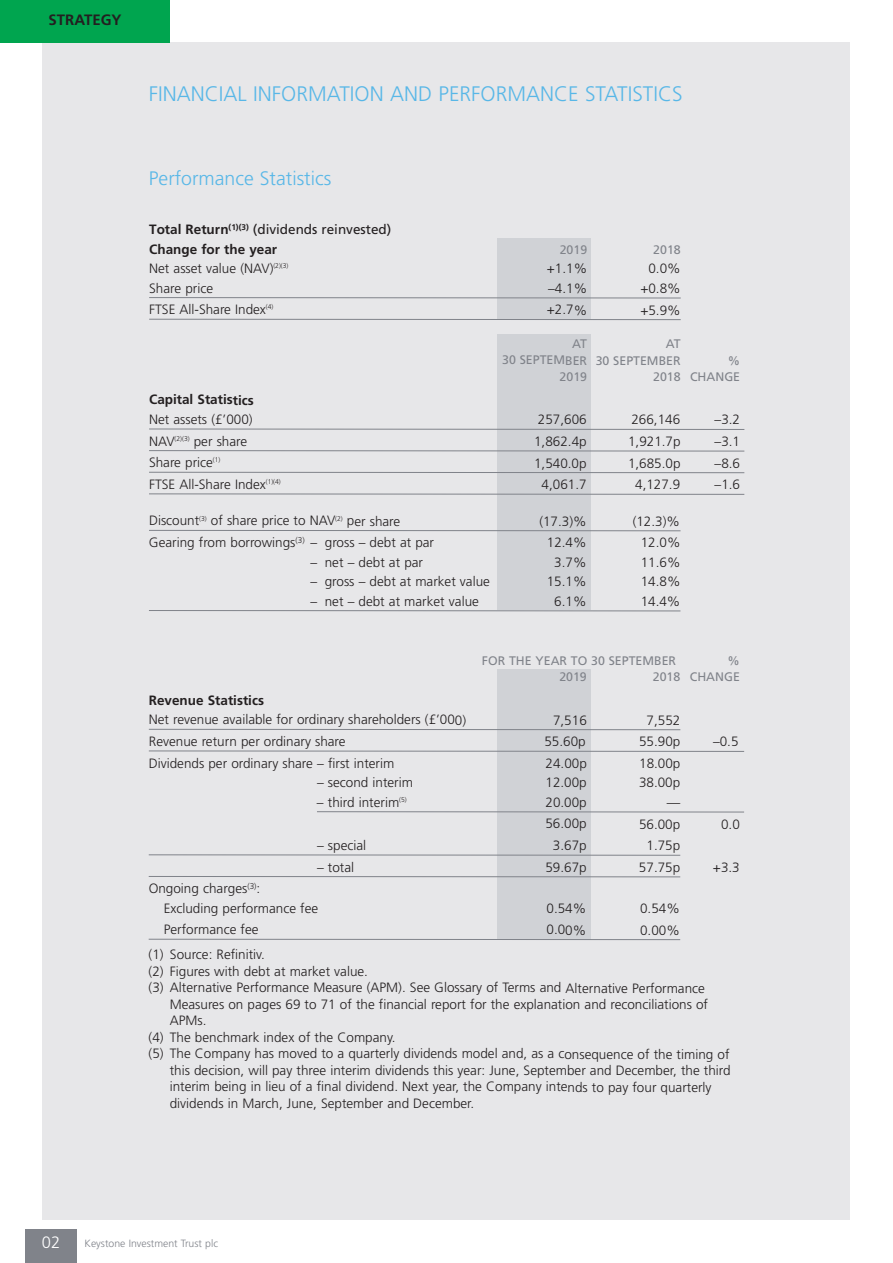
<style>
.page{position:relative;width:893px;height:1263px;background:#fff}
.page>*{position:absolute;margin:0;border:0;box-sizing:border-box;transform-origin:0 0}
.t1{font:300 21px "Frutiger";color:#58b7e7}
.t2{font:300 19.5px "Frutiger";color:#58b7e7}
.t3{font:300 16.5px "Frutiger";color:#fff}
.t4{font:700 15px "Frutiger";color:#231f20}
.t5{font:300 13.5px/19.5px "Frutiger";color:#231f20}
.t6{font:700 13.5px/19.4px "Frutiger";color:#231f20}
.t7{font:12.45px/16.5px "Frutiger";color:#80838a;text-align:right}
.t8{font:300 10.5px "Frutiger";color:#80838a}
.s1{font-weight:400}
</style>
<div class="page">
<div style="left:43px;top:43px;width:807px;height:1177px;background:#e7e7e9"></div>
<div style="left:26px;top:1229px;width:51px;height:34px;background:#80838a"></div>
<div style="left:0;top:0;width:170px;height:43px;background:#00a54f"></div>
<div style="left:497px;top:238px;width:94px;height:81px;background:#d0d2d6"></div>
<div style="left:497px;top:670px;width:94px;height:270px;background:#d0d2d6"></div>
<div style="left:497px;top:335px;width:94px;height:275px;background:#d0d2d6"></div>
<hr style="left:149px;top:297px;width:532px;height:1px;background:#80838a">
<hr style="left:149px;top:319px;width:532px;height:1px;background:#80838a">
<svg style="left:149px;top:428px;width:596px;height:2px"></svg>
<svg style="left:149px;top:450px;width:596px;height:2px"></svg>
<svg style="left:149px;top:471px;width:596px;height:2px"></svg>
<svg style="left:149px;top:493px;width:596px;height:2px"></svg>
<hr style="left:149px;top:530px;width:531px;height:1px;background:#80838a">
<hr style="left:149px;top:610px;width:531px;height:1px;background:#80838a">
<hr style="left:149px;top:729px;width:531px;height:1px;background:#80838a">
<svg style="left:149px;top:750px;width:596px;height:2px"></svg>
<hr style="left:317px;top:811px;width:427px;height:1px;background:#80838a">
<hr style="left:149px;top:854px;width:531px;height:2px;background:#80838a">
<hr style="left:149px;top:876px;width:531px;height:1px;background:#80838a">
<hr style="left:149px;top:939px;width:531px;height:1px;background:#80838a">
<p class="t4" style="left:49px;top:14px;width:74px">STRATEGY</p>
<h1 class="t1" style="left:149px;top:85px;width:535px">FINANCIAL INFORMATION AND PERFORMANCE STATISTICS</h1>
<h2 class="t2" style="left:149px;top:170px;width:184px">Performance Statistics</h2>
<p class="t6" style="left:149px;top:221px;width:244px">Total Return<sup>(1)(3)</sup> <span class="s1">(dividends reinvested)<br></span>Change for the year</p>
<p class="t7" style="left:560px;top:242px;width:29px">2019</p>
<p class="t7" style="left:653px;top:242px;width:29px">2018</p>
<p class="t5" style="left:149px;top:260px;width:141px">Net asset value (NAV)<sup>(2)(3)</sup></p>
<p class="t5" style="left:547px;top:260px;width:42px">+1.1%</p>
<p class="t5" style="left:648px;top:260px;width:34px">0.0%</p>
<p class="t5" style="left:149px;top:279px;width:65px">Share price</p>
<p class="t5" style="left:548px;top:279px;width:41px">–4.1%</p>
<p class="t5" style="left:640px;top:280px;width:42px">+0.8%</p>
<p class="t5" style="left:149px;top:301px;width:126px">FTSE All-Share Index<sup>(4)</sup></p>
<p class="t5" style="left:547px;top:301px;width:42px">+2.7%</p>
<p class="t5" style="left:640px;top:301px;width:42px">+5.9%</p>
<p class="t7" style="left:572px;top:336px;width:16px">AT</p>
<p class="t7" style="left:502px;top:336px;width:180px">AT<br>30 SEPTEMBER 30 SEPTEMBER</p>
<p class="t7" style="left:728px;top:353px;width:14px">%</p>
<p class="t7" style="left:560px;top:369px;width:29px">2019</p>
<p class="t7" style="left:653px;top:369px;width:89px">2018 CHANGE</p>
<p class="t6" style="left:149px;top:391px;width:106px">Capital Statistics</p>
<p class="t5" style="left:149px;top:411px;width:105px">Net assets (£’000)</p>
<p class="t5" style="left:538px;top:411px;width:50px">257,606</p>
<p class="t5" style="left:631px;top:411px;width:50px">266,146</p>
<p class="t5" style="left:715px;top:411px;width:27px">–3.2</p>
<p class="t5" style="left:149px;top:432px;width:100px">NAV<sup>(2)(3)</sup> per share</p>
<p class="t5" style="left:534px;top:432px;width:54px">1,862.4p</p>
<p class="t5" style="left:628px;top:433px;width:54px">1,921.7p</p>
<p class="t5" style="left:715px;top:433px;width:27px">–3.1</p>
<p class="t5" style="left:149px;top:454px;width:73px">Share price<sup>(1)</sup></p>
<p class="t5" style="left:534px;top:454px;width:54px">1,540.0p</p>
<p class="t5" style="left:628px;top:454px;width:54px">1,685.0p</p>
<p class="t5" style="left:715px;top:454px;width:27px">–8.6</p>
<p class="t5" style="left:149px;top:475px;width:133px">FTSE All-Share Index<sup>(1)(4)</sup></p>
<p class="t5" style="left:542px;top:476px;width:47px">4,061.7</p>
<p class="t5" style="left:635px;top:476px;width:47px">4,127.9</p>
<p class="t5" style="left:715px;top:476px;width:27px">–1.6</p>
<p class="t5" style="left:149px;top:512px;width:253px">Discount<sup>(3)</sup> of share price to NAV<sup>(2)</sup> per share</p>
<p class="t5" style="left:539px;top:512px;width:49px">(17.3)%</p>
<p class="t5" style="left:633px;top:512px;width:49px">(12.3)%</p>
<p class="t5" style="left:149px;top:534px;width:287px">Gearing from borrowings<sup>(3)</sup> – gross – debt at par</p>
<p class="t5" style="left:547px;top:534px;width:41px">12.4%</p>
<p class="t5" style="left:641px;top:534px;width:41px">12.0%</p>
<p class="t5" style="left:311px;top:553px;width:114px">– net – debt at par</p>
<p class="t5" style="left:554px;top:553px;width:34px">3.7%</p>
<p class="t5" style="left:641px;top:553px;width:41px">11.6%</p>
<p class="t5" style="left:311px;top:573px;width:181px">– gross – debt at market value</p>
<p class="t5" style="left:547px;top:573px;width:41px">15.1%</p>
<p class="t5" style="left:641px;top:573px;width:41px">14.8%</p>
<p class="t5" style="left:311px;top:592px;width:170px">– net – debt at market value</p>
<p class="t5" style="left:554px;top:592px;width:34px">6.1%</p>
<p class="t5" style="left:641px;top:592px;width:41px">14.4%</p>
<p class="t7" style="left:482px;top:653px;width:196px">FOR THE YEAR TO 30 SEPTEMBER</p>
<p class="t7" style="left:728px;top:653px;width:14px">%</p>
<p class="t7" style="left:559px;top:670px;width:29px">2019</p>
<p class="t7" style="left:653px;top:670px;width:89px">2018 CHANGE</p>
<p class="t6" style="left:149px;top:691px;width:117px">Revenue Statistics</p>
<p class="t5" style="left:149px;top:711px;width:319px">Net revenue available for ordinary shareholders (£’000)</p>
<p class="t5" style="left:553px;top:711px;width:35px">7,516</p>
<p class="t5" style="left:647px;top:711px;width:35px">7,552</p>
<p class="t5" style="left:149px;top:732px;width:198px">Revenue return per ordinary share</p>
<p class="t5" style="left:544px;top:733px;width:43px">55.60p</p>
<p class="t5" style="left:639px;top:733px;width:43px">55.90p</p>
<p class="t5" style="left:713px;top:733px;width:27px">–0.5</p>
<p class="t5" style="left:149px;top:754px;width:247px">Dividends per ordinary share – first interim</p>
<p class="t5" style="left:546px;top:754px;width:43px">24.00p</p>
<p class="t5" style="left:639px;top:754px;width:43px">18.00p</p>
<p class="t5" style="left:317px;top:774px;width:98px">– second interim</p>
<p class="t5" style="left:545px;top:774px;width:43px">12.00p</p>
<p class="t5" style="left:639px;top:774px;width:43px">38.00p</p>
<p class="t5" style="left:317px;top:793px;width:91px">– third interim<sup>(5)</sup></p>
<p class="t5" style="left:545px;top:793px;width:43px">20.00p</p>
<p class="t5" style="left:667px;top:793px;width:15px">—</p>
<p class="t5" style="left:545px;top:815px;width:43px">56.00p</p>
<p class="t5" style="left:639px;top:815px;width:43px">56.00p</p>
<p class="t5" style="left:721px;top:815px;width:20px">0.0</p>
<p class="t5" style="left:317px;top:836px;width:51px">– special</p>
<p class="t5" style="left:553px;top:837px;width:35px">3.67p</p>
<p class="t5" style="left:646px;top:837px;width:35px">1.75p</p>
<p class="t5" style="left:317px;top:858px;width:39px">– total</p>
<p class="t5" style="left:545px;top:858px;width:43px">59.67p</p>
<p class="t5" style="left:639px;top:858px;width:43px">57.75p</p>
<p class="t5" style="left:713px;top:858px;width:28px">+3.3</p>
<p class="t5" style="left:164px;top:880px;width:156px;text-indent:-15px">Ongoing charges<sup>(3)</sup>:<br>Excluding performance fee</p>
<p class="t5" style="left:546px;top:899px;width:41px">0.54%</p>
<p class="t5" style="left:640px;top:899px;width:41px">0.54%</p>
<p class="t5" style="left:164px;top:921px;width:96px">Performance fee</p>
<p class="t5" style="left:546px;top:921px;width:41px">0.00%</p>
<p class="t5" style="left:640px;top:921px;width:41px">0.00%</p>
<p class="t5" style="left:149px;top:946px;width:118px">(1) Source: Refinitiv.</p>
<p class="t5" style="left:149px;top:962px;width:221px">(2) Figures with debt at market value.</p>
<p class="t5" style="left:149px;top:979px;width:558px">(3) Alternative Performance Measure (APM). See Glossary of Terms and Alternative Performance</p>
<p class="t5" style="left:170px;top:995px;width:540px">Measures on pages 69 to 71 of the financial report for the explanation and reconciliations of</p>
<p class="t5" style="left:170px;top:1012px;width:38px">APMs.</p>
<p class="t5" style="left:149px;top:1028px;width:248px">(4) The benchmark index of the Company.</p>
<p class="t5" style="left:149px;top:1045px;width:582px">(5) The Company has moved to a quarterly dividends model and, as a consequence of the timing of</p>
<p class="t5" style="left:170px;top:1061px;width:562px">this decision, will pay three interim dividends this year: June, September and December, the third</p>
<p class="t5" style="left:170px;top:1078px;width:543px">interim being in lieu of a final dividend. Next year, the Company intends to pay four quarterly</p>
<p class="t5" style="left:170px;top:1094px;width:306px">dividends in March, June, September and December.</p>
<p class="t3" style="left:42px;top:1236px;width:20px">02</p>
<p class="t8" style="left:85px;top:1239px;width:135px">Keystone Investment Trust plc</p>
</div>
